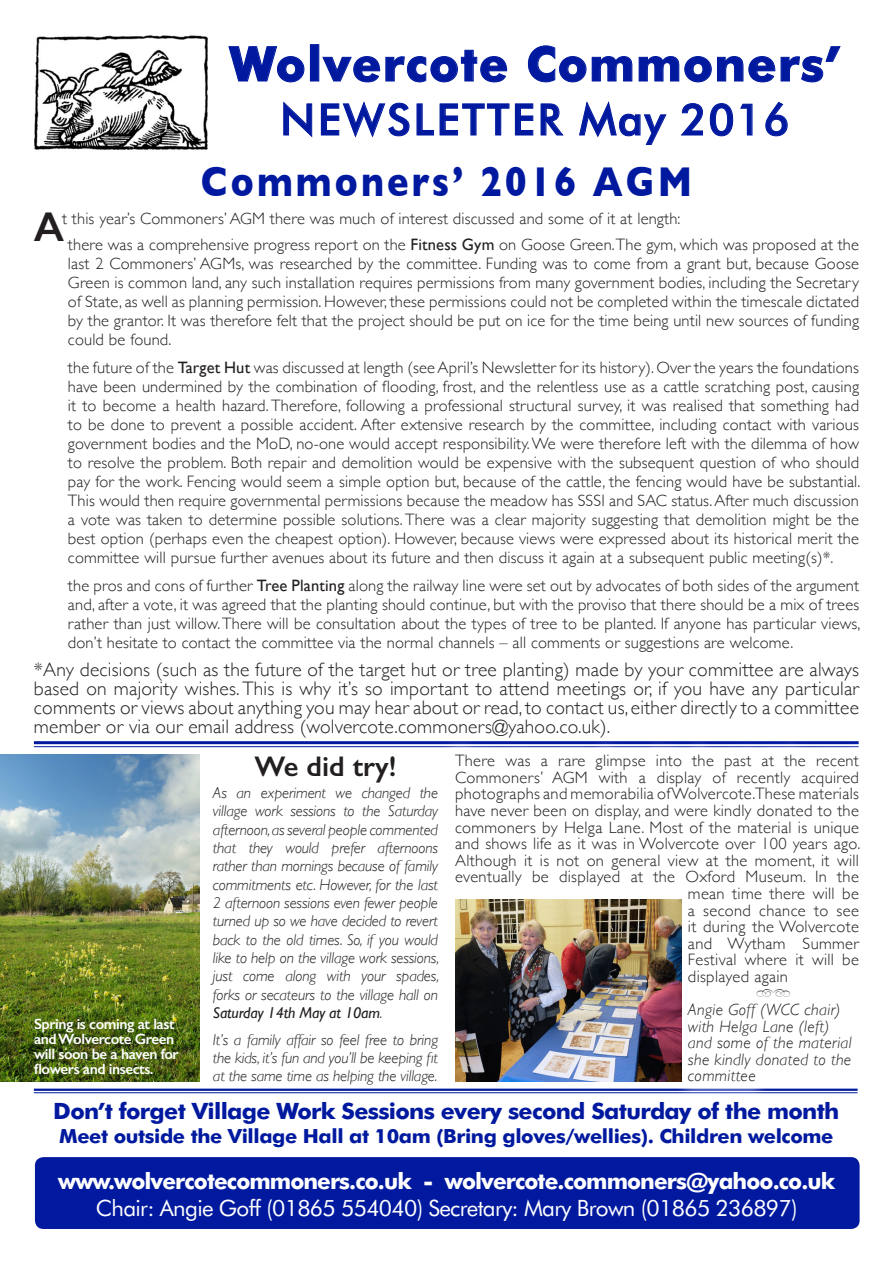
<style>
.page{position:relative;width:893px;height:1263px;background:#fff}
.page>*{position:absolute;margin:0;border:0;box-sizing:border-box;transform-origin:0 0}
.t1{font:700 48px "Futura BT";letter-spacing:.03em;color:#00199f}
.t2{font:500 43.5px "Futura BT";letter-spacing:.06em;color:#00199f}
.t3{font:700 42.45px "Gill Sans";letter-spacing:.09em;color:#00199f;scale:.85 1}
.t4{font:600 41.85px "Gill Sans";color:#231f20}
.t5{font:600 28.5px "Gill Sans";color:#231f20}
.t6{font:700 22.5px "Futura BT";letter-spacing:-.04em;color:#fff}
.t7{font:22.5px "Futura BT";letter-spacing:-.03em;color:#fff}
.t8{font:700 22.5px "Futura BT";letter-spacing:-.03em;color:#00199f}
.t9{font:300 19.5px/19px "Gill Sans";letter-spacing:.01em;color:#231f20;text-align:justify}
.t10{font:700 19.5px "Futura BT";letter-spacing:-.02em;color:#00199f}
.t11{font:300 16.5px/19px "Gill Sans";letter-spacing:.02em;color:#231f20;text-align:justify}
.t12{font:italic 300 16.5px/16.6px "Gill Sans";letter-spacing:.02em;color:#231f20}
.t13{font:italic 300 15.75px/18.3px "Gill Sans";letter-spacing:-.01em;color:#231f20;text-align:justify}
.t14{font:600 15px/15px "Gill Sans";letter-spacing:-.03em;color:#fff}
.s1{font-weight:400}
</style>
<div class="page">
<hr style="left:34px;top:746px;width:825px;height:1px;background:#00199f">
<hr style="left:34px;top:741px;width:825px;height:3px;background:#00199f">
<svg style="left:228px;top:46px;width:77px;height:37px"></svg>
<div style="left:310px;top:44px;width:9px;height:37px;border:1px solid #00199f"></div>
<svg style="left:322px;top:50px;width:185px;height:33px"></svg>
<svg style="left:528px;top:45px;width:313px;height:38px"></svg>
<svg style="left:283px;top:101px;width:30px;height:37px"></svg>
<svg style="left:321px;top:101px;width:89px;height:37px"></svg>
<svg style="left:416px;top:103px;width:118px;height:33px"></svg>
<svg style="left:540px;top:103px;width:24px;height:33px"></svg>
<svg style="left:579px;top:101px;width:88px;height:44px"></svg>
<svg style="left:680px;top:103px;width:23px;height:33px"></svg>
<svg style="left:709px;top:103px;width:24px;height:34px"></svg>
<svg style="left:740px;top:103px;width:13px;height:33px"></svg>
<svg style="left:765px;top:101px;width:23px;height:36px"></svg>
<div style="left:35px;top:1157px;width:825px;height:72px;background:#00199f;border-radius:9px"></div>
<hr style="left:34px;top:1088px;width:824px;height:3px;background:#00199f">
<hr style="left:34px;top:1092px;width:824px;height:1px;background:#00199f">
<img style="left:34px;top:35px;width:174px;height:115px">
<div style="left:439px;top:739px;width:436px;height:358px;background:#fff"></div>
<img style="left:455px;top:899px;width:227px;height:182px">
<img style="left:0;top:755px;width:200px;height:326px">
<p class="t1" style="left:230px;top:35px;width:612px">Wolvercote Commoners’</p>
<p class="t2" style="left:280px;top:93px;width:511px">NEWSLETTER May 2016</p>
<p class="t3" style="left:201px;top:148px;width:580px">Commoners’ 2016 AGM</p>
<p class="t11" style="left:62px;top:208px;width:620px">t this year’s Commoners’ AGM there was much of interest discussed and some of it at length:</p>
<p class="t11" style="left:68px;top:234px;width:793px">there was a comprehensive progress report on the <span class="s1">Fitness Gym</span> on Goose Green. The gym, which was proposed at the last 2 Commoners’ AGMs, was researched by the committee. Funding was to come from a grant but, because Goose Green is common land, any such installation requires permissions from many government bodies, including the Secretary of State, as well as planning permission. However, these permissions could not be completed within the timescale dictated by the grantor. It was therefore felt that the project should be put on ice for the time being until new sources of funding could be found.</p>
<p class="t11" style="left:68px;top:357px;width:794px">the future of the <span class="s1">Target Hut</span> was discussed at length (see April’s Newsletter for its history). Over the years the foundations have been undermined by the combination of flooding, frost, and the relentless use as a cattle scratching post, causing it to become a health hazard. Therefore, following a professional structural survey, it was realised that something had to be done to prevent a possible accident. After extensive research by the committee, including contact with various government bodies and the MoD, no-one would accept responsibility. We were therefore left with the dilemma of how to resolve the problem. Both repair and demolition would be expensive with the subsequent question of who should pay for the work. Fencing would seem a simple option but, because of the cattle, the fencing would have be substantial.<br>This would then require governmental permissions because the meadow has SSSI and SAC status. After much discussion a vote was taken to determine possible solutions. There was a clear majority suggesting that demolition might be the best option (perhaps even the cheapest option). However, because views were expressed about its historical merit the committee will pursue further avenues about its future and then discuss it again at a subsequent public meeting(s)*.</p>
<p class="t11" style="left:68px;top:575px;width:794px">the pros and cons of further <span class="s1">Tree Planting</span> along the railway line were set out by advocates of both sides of the argument and, after a vote, it was agreed that the planting should continue, but with the proviso that there should be a mix of trees rather than just willow. There will be consultation about the types of tree to be planted. If anyone has particular views, don’t hesitate to contact the committee via the normal channels – all comments or suggestions are welcome.</p>
<p class="t9" style="left:34px;top:659px;width:827px">*Any decisions (such as the future of the target hut or tree planting) made by your committee are always based on majority wishes. This is why it’s so important to attend meetings or, if you have any particular comments or views about anything you may hear about or read, to contact us, either directly to a committee member or via our email address (wolvercote.commoners@yahoo.co.uk).</p>
<p class="t4" style="left:34px;top:202px;width:32px">A</p>
<p class="t14" style="left:34px;top:1016px;width:146px">Spring is coming at last and Wolvercote Green will soon be a haven for flowers and insects.</p>
<p class="t5" style="left:255px;top:749px;width:143px">We did try!</p>
<p class="t13" style="left:213px;top:784px;width:228px">As an experiment we changed the village work sessions to the Saturday afternoon, as several people commented that they would prefer afternoons rather than mornings because of family commitments etc. However, for the last 2 afternoon sessions even fewer people turned up so we have decided to revert back to the old times. So, if you would like to help on the village work sessions, just come along with your spades, forks or secateurs to the village hall on <span class="s1">Saturday 14th May at 10am</span>.</p>
<p class="t13" style="left:213px;top:1030px;width:227px">It’s a family affair so feel free to bring the kids, it’s fun and you’ll be keeping fit at the same time as helping the village.</p>
<p class="t11" style="left:455px;top:750px;width:405px">There was a rare glimpse into the past at the recent</p>
<p class="t11" style="left:455px;top:767px;width:405px">Commoners’ AGM with a display of recently acquired</p>
<p class="t11" style="left:455px;top:784px;width:405px">photographs and memorabilia of Wolvercote. These materials</p>
<p class="t11" style="left:455px;top:800px;width:405px">have never been on display, and were kindly donated to the</p>
<p class="t11" style="left:455px;top:817px;width:405px">commoners by Helga Lane. Most of the material is unique</p>
<p class="t11" style="left:455px;top:833px;width:407px">and shows life as it was in Wolvercote over 100 years ago.</p>
<p class="t11" style="left:455px;top:850px;width:405px">Although it is not on general view at the moment, it will</p>
<p class="t11" style="left:455px;top:867px;width:405px">eventually be displayed at the Oxford Museum. In the</p>
<p class="t11" style="left:688px;top:883px;width:172px">mean time there will be</p>
<p class="t11" style="left:688px;top:900px;width:172px">a second chance to see</p>
<p class="t11" style="left:688px;top:916px;width:172px">it during the Wolvercote</p>
<p class="t11" style="left:688px;top:933px;width:172px">and Wytham Summer</p>
<p class="t11" style="left:688px;top:949px;width:172px">Festival where it will be</p>
<p class="t11" style="left:688px;top:966px;width:102px">displayed again</p>
<p class="t12" style="left:688px;top:1001px;width:165px">Angie Goff (WCC chair) with Helga Lane (left) and some of the material she kindly donated to the committee</p>
<p class="t8" style="left:53px;top:1097px;width:788px">Don’t forget Village Work Sessions every second Saturday of the month</p>
<p class="t10" style="left:59px;top:1124px;width:776px">Meet outside the Village Hall at 10am (Bring gloves/wellies). Children welcome</p>
<p class="t6" style="left:58px;top:1167px;width:778px">www.wolvercotecommoners.co.uk - wolvercote.commoners@yahoo.co.uk</p>
<p class="t7" style="left:96px;top:1194px;width:703px">Chair: Angie Goff (01865 554040) Secretary: Mary Brown (01865 236897)</p>
</div>
